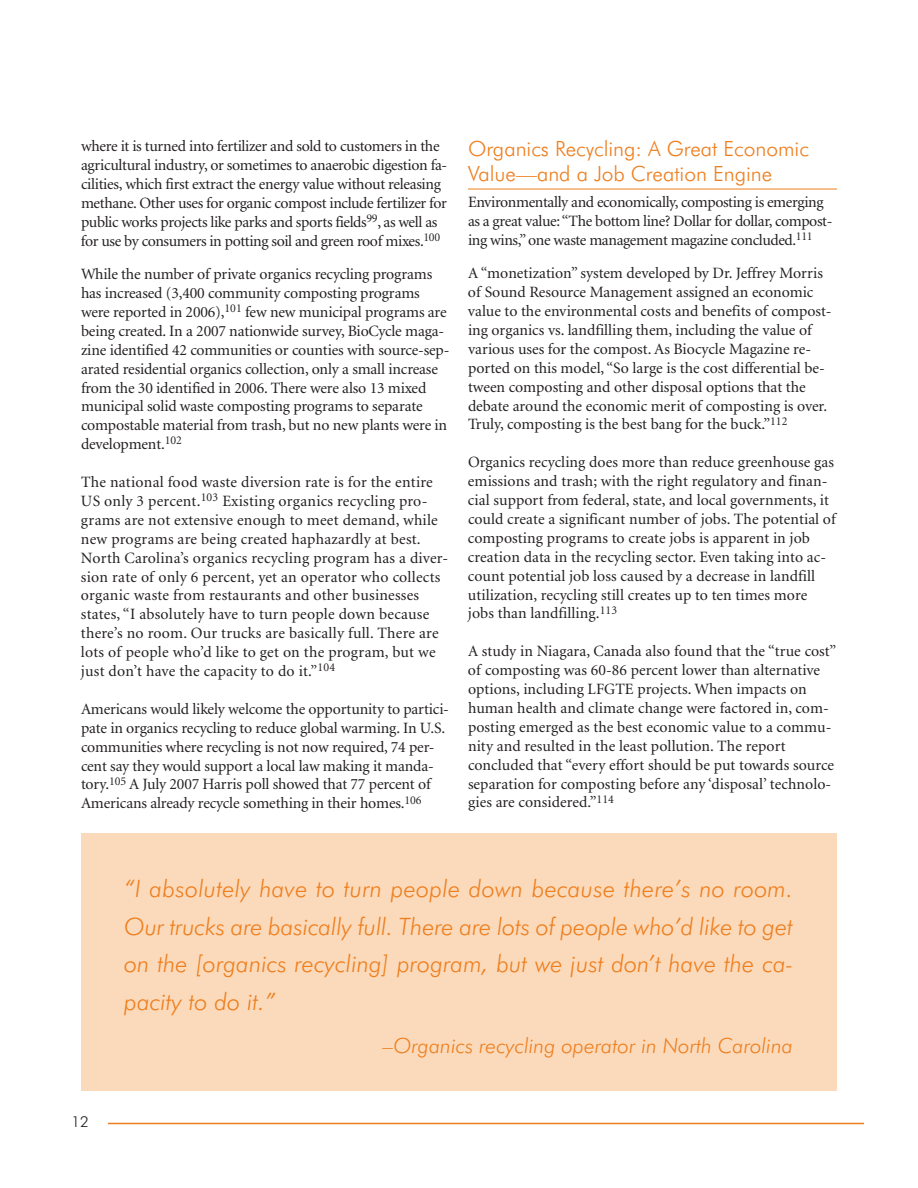
<style>
.page{position:relative;width:918px;height:1188px;background:#fff}
.page>*{position:absolute;margin:0;border:0;box-sizing:border-box;transform-origin:0 0}
.t1{font:italic 300 24px/37.5px "Futura BT";color:#ee7f1f;text-align:justify}
.t2{font:300 21px/25.2px "Futura BT";color:#ee7f1f}
.t3{font:italic 300 21px "Futura BT";color:#ee7f1f}
.t4{font:15.75px/18.9px "Minion";color:#231f20}
.t5{font:15.75px/18.9px "Minion";letter-spacing:-.025em;color:#231f20}
.t6{font:300 15px "Futura BT";color:#231f20}
</style>
<div class="page">
<hr style="left:468px;top:189px;width:369px;height:1px;background:#ee7f1f">
<hr style="left:108px;top:1123px;width:756px;height:1px;background:#ee7f1f">
<div style="left:81px;top:834px;width:756px;height:257px;background:#fbdabb"></div>
<p class="t5" style="left:81px;top:138px;width:368px">where it is turned into fertilizer and sold to customers in the agricultural industry, or sometimes to anaerobic digestion fa&shy;cilities, which first extract the energy value without releasing methane. Other uses for organic compost include fertilizer for public works projects like parks and sports fields<sup>99</sup>, as well as for use by consumers in potting soil and green roof mixes.<sup>100</sup></p>
<p class="t4" style="left:81px;top:266px;width:370px">While the number of private organics recycling programs has increased (3,400 community composting programs were reported in 2006),<sup>101</sup> few new municipal programs are being created. In a 2007 nationwide survey, BioCycle maga&shy;zine identified 42 communities or counties with source-sep&shy;arated residential organics collection, only a small increase from the 30 identified in 2006. There were also 13 mixed municipal solid waste composting programs to separate compostable material from trash, but no new plants were in development.<sup>102</sup></p>
<p class="t4" style="left:81px;top:474px;width:369px">The national food waste diversion rate is for the entire US only 3 percent.<sup>103</sup> Existing organics recycling pro&shy;grams are not extensive enough to meet demand, while new programs are being created haphazardly at best.<br>North Carolina’s organics recycling program has a diver&shy;sion rate of only 6 percent, yet an operator who collects organic waste from restaurants and other businesses states, “I absolutely have to turn people down because there’s no room. Our trucks are basically full. There are lots of people who’d like to get on the program, but we just don’t have the capacity to do it.”<sup>104</sup></p>
<p class="t4" style="left:81px;top:701px;width:369px">Americans would likely welcome the opportunity to partici&shy;pate in organics recycling to reduce global warming. In U.S. communities where recycling is not now required, 74 per&shy;cent say they would support a local law making it manda&shy;tory.<sup>105</sup> A July 2007 Harris poll showed that 77 percent of Americans already recycle something in their homes.<sup>106</sup></p>
<h2 class="t2" style="left:468px;top:138px;width:343px">Organics Recycling: A Great Economic<br>Value—and a Job Creation Engine</h2>
<p class="t5" style="left:468px;top:194px;width:366px">Environmentally and economically, composting is emerging as a great value: “The bottom line? Dollar for dollar, compost&shy;ing wins,”one waste management magazine concluded.<sup>111</sup></p>
<p class="t4" style="left:468px;top:265px;width:365px">A “monetization” system developed by Dr. Jeffrey Morris of Sound Resource Management assigned an economic value to the environmental costs and benefits of compost&shy;ing organics vs. landfilling them, including the value of various uses for the compost. As Biocycle Magazine re&shy;ported on this model, “So large is the cost differential be&shy;tween composting and other disposal options that the debate around the economic merit of composting is over.<br>Truly, composting is the best bang for the buck.”<sup>112</sup></p>
<p class="t4" style="left:468px;top:454px;width:369px">Organics recycling does more than reduce greenhouse gas emissions and trash; with the right regulatory and finan&shy;cial support from federal, state, and local governments, it could create a significant number of jobs. The potential of composting programs to create jobs is apparent in job creation data in the recycling sector. Even taking into ac&shy;count potential job loss caused by a decrease in landfill utilization, recycling still creates up to ten times more jobs than landfilling.<sup>113</sup></p>
<p class="t4" style="left:468px;top:643px;width:370px">A study in Niagara, Canada also found that the “true cost” of composting was 60-86 percent lower than alternative options, including LFGTE projects. When impacts on human health and climate change were factored in, com&shy;posting emerged as the best economic value to a commu&shy;nity and resulted in the least pollution. The report concluded that “every effort should be put towards source separation for composting before any ‘disposal’ technolo&shy;gies are considered.”<sup>114</sup></p>
<p class="t6" style="left:72px;top:1115px;width:19px">12</p>
<h1 class="t1" style="left:124px;top:872px;width:670px">“I absolutely have to turn people down because there’s no room.<br>Our trucks are basically full. There are lots of people who’d like to get on the [organics recycling] program, but we just don’t have the ca&shy;pacity to do it.”</h1>
<h2 class="t3" style="left:383px;top:1037px;width:412px">–Organics recycling operator in North Carolina</h2>
</div>
